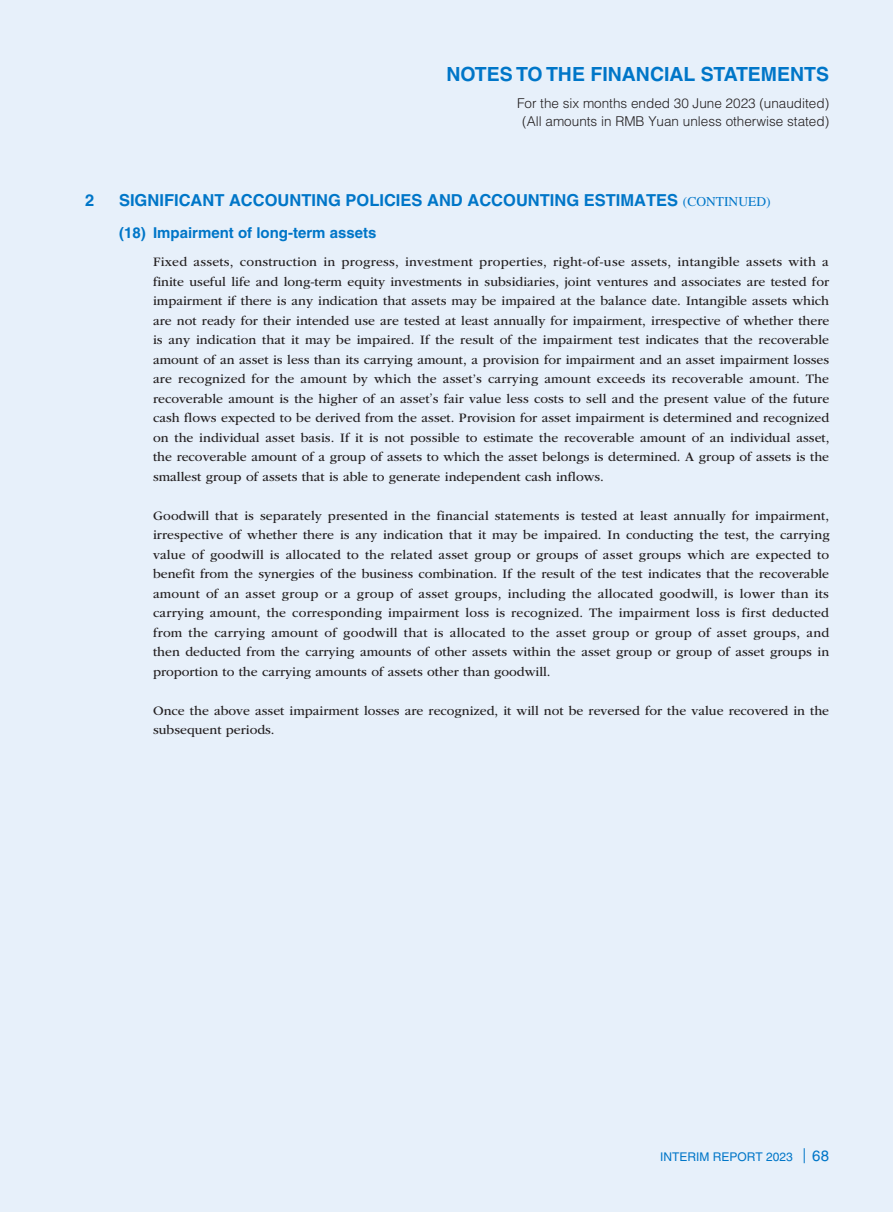
<style>
.page{position:relative;width:893px;height:1212px;background:#e7f0fa}
.page>*{position:absolute;margin:0;border:0;box-sizing:border-box;transform-origin:0 0}
.t1{font:700 19.5px "Helvetica LT Std";color:#0076c8}
.t2{font:700 16.5px "Helvetica LT Std";color:#0076c8}
.t3{font:700 15px "Helvetica LT Std";color:#0076c8}
.t4{font:15px "Helvetica LT Std";color:#0076c8}
.t5{font:13.5px/19.5px "ITC Garamond Std";color:#231f20}
.t6{font:13.5px "ITC Garamond Std";letter-spacing:.02em;color:#231f20}
.t7{font:300 13.5px/18px "Helvetica LT Std";color:#231f20;text-align:center}
.t8{font:13.5px "Times LT Std";color:#0076c8}
.t9{font:12px "Helvetica LT Std";color:#0076c8}
</style>
<div class="page">
<svg style="left:804px;top:1148px;width:1px;height:15px"></svg>
<h1 class="t1" style="left:446px;top:62px;width:384px">NOTES TO THE FINANCIAL STATEMENTS</h1>
<p class="t7" style="left:517px;top:94px;width:314px">For the six months ended 30 June 2023 (unaudited( (All amounts in RMB Yuan unless otherwise stated(</p>
<p class="t2" style="left:85px;top:190px;width:11px">2</p>
<p class="t2" style="left:119px;top:190px;width:561px">SIGNIFICANT ACCOUNTING POLICIES AND ACCOUNTING ESTIMATES</p>
<p class="t8" style="left:683px;top:194px;width:89px">(CONTINUED(</p>
<p class="t3" style="left:119px;top:224px;width:28px">(18)</p>
<p class="t3" style="left:153px;top:224px;width:225px">Impairment of long-term assets</p>
<p class="t5" style="left:153px;top:252px;width:678px">Fixed<br>finite useful life and long-term equity investments in subsidiaries, joint ventures and associates are tested for impairment if there is any indication that assets may be impaired at the balance date. Intangible assets which are not ready for their intended use are tested at least annually for impairment, irrespective of whether there is any indication that it may be impaired. If the result of the impairment test indicates that the recoverable amount of an asset is less than its carrying amount a, provision for impairment and an asset impairment losses are recognized for the amount by which the asset s’ carrying amount exceeds its recoverable amount. The recoverable amount is the higher of an asset s’ fair value less costs to sell and the present value of the future cash flows expected to be derived from the asset. Provision for asset impairment is determined and recognized on the individual asset basis. If it is not possible to estimate the recoverable amount of an individual asset, the recoverable amount of a group of assets to which the asset belongs is determined A. group of assets is the smallest group of assets that is able to generate independent cash inflows.</p>
<p class="t5" style="left:153px;top:506px;width:678px;text-align:right">Goodwill that is separately presented in the financial statements is tested at least annually for impairment, irrespective of whether there is any indication that it may be impaired. In conducting the test, the carrying value of goodwill is allocated to the related asset group or groups of asset groups which are expected to benefit from the synergies of the business combination. If the result of the test indicates that the recoverable its</p>
<p class="t6" style="left:553px;top:255px;width:73px">right-of-use</p>
<p class="t6" style="left:678px;top:255px;width:64px">intangible</p>
<p class="t5" style="left:788px;top:252px;width:29px">with</p>
<p class="t6" style="left:240px;top:255px;width:79px">construction</p>
<p class="t5" style="left:323px;top:252px;width:13px">in</p>
<p class="t6" style="left:405px;top:255px;width:69px">investment</p>
<p class="t6" style="left:479px;top:255px;width:69px">properties,</p>
<p class="t5" style="left:193px;top:252px;width:42px">assets,</p>
<p class="t5" style="left:631px;top:252px;width:42px">assets,</p>
<p class="t5" style="left:746px;top:252px;width:38px">assets</p>
<p class="t6" style="left:342px;top:255px;width:59px">progress,</p>
<p class="t5" style="left:822px;top:252px;width:8px">a</p>
<p class="t5" style="left:206px;top:584px;width:14px">of</p>
<p class="t5" style="left:400px;top:584px;width:14px">of</p>
<p class="t5" style="left:508px;top:584px;width:60px">including</p>
<p class="t5" style="left:572px;top:584px;width:21px">the</p>
<p class="t5" style="left:598px;top:584px;width:57px">allocated</p>
<p class="t5" style="left:660px;top:584px;width:60px">goodwill,</p>
<p class="t5" style="left:740px;top:584px;width:37px">lower</p>
<p class="t5" style="left:781px;top:584px;width:29px">than</p>
<p class="t5" style="left:724px;top:584px;width:11px">is</p>
<p class="t5" style="left:153px;top:584px;width:48px">amount</p>
<p class="t5" style="left:246px;top:584px;width:32px">asset</p>
<p class="t5" style="left:418px;top:584px;width:32px">asset</p>
<p class="t5" style="left:225px;top:584px;width:16px">an</p>
<p class="t5" style="left:282px;top:584px;width:38px">group</p>
<p class="t5" style="left:325px;top:584px;width:14px">or</p>
<p class="t5" style="left:357px;top:584px;width:38px">group</p>
<p class="t5" style="left:455px;top:584px;width:48px">groups,</p>
<p class="t5" style="left:344px;top:584px;width:8px">a</p>
<p class="t5" style="left:267px;top:603px;width:21px">the</p>
<p class="t5" style="left:292px;top:603px;width:91px">corresponding</p>
<p class="t5" style="left:466px;top:603px;width:25px">loss</p>
<p class="t5" style="left:511px;top:603px;width:73px">recognized.</p>
<p class="t5" style="left:589px;top:603px;width:25px">The</p>
<p class="t5" style="left:696px;top:603px;width:25px">loss</p>
<p class="t5" style="left:742px;top:603px;width:26px">first</p>
<p class="t5" style="left:772px;top:603px;width:58px">deducted</p>
<p class="t5" style="left:153px;top:603px;width:52px">carrying</p>
<p class="t5" style="left:388px;top:603px;width:73px">impairment</p>
<p class="t5" style="left:495px;top:603px;width:11px">is</p>
<p class="t5" style="left:619px;top:603px;width:73px">impairment</p>
<p class="t5" style="left:726px;top:603px;width:11px">is</p>
<p class="t5" style="left:210px;top:603px;width:52px">amount,</p>
<p class="t5" style="left:153px;top:623px;width:678px">from<br>then deducted from the carrying amounts of other assets within the asset group or group of asset groups in proportion to the carrying amounts of assets other than goodwill.</p>
<p class="t5" style="left:153px;top:701px;width:678px">Once the above asset impairment losses are recognized, it will not be reversed for the value recovered in the subsequent periods.</p>
<p class="t5" style="left:189px;top:623px;width:21px">the</p>
<p class="t5" style="left:325px;top:623px;width:14px">of</p>
<p class="t6" style="left:343px;top:625px;width:56px">goodwill</p>
<p class="t5" style="left:404px;top:623px;width:25px">that</p>
<p class="t6" style="left:450px;top:625px;width:57px">allocated</p>
<p class="t5" style="left:530px;top:623px;width:21px">the</p>
<p class="t5" style="left:698px;top:623px;width:14px">of</p>
<p class="t5" style="left:806px;top:623px;width:24px">and</p>
<p class="t6" style="left:214px;top:625px;width:52px">carrying</p>
<p class="t5" style="left:434px;top:623px;width:11px">is</p>
<p class="t5" style="left:271px;top:623px;width:48px">amount</p>
<p class="t5" style="left:512px;top:623px;width:14px">to</p>
<p class="t5" style="left:556px;top:623px;width:32px">asset</p>
<p class="t5" style="left:717px;top:623px;width:32px">asset</p>
<p class="t5" style="left:593px;top:623px;width:38px">group</p>
<p class="t5" style="left:636px;top:623px;width:15px">or</p>
<p class="t5" style="left:655px;top:623px;width:38px">group</p>
<p class="t5" style="left:753px;top:623px;width:48px">groups,</p>
<p class="t9" style="left:660px;top:1149px;width:134px">INTERIM REPORT 2023</p>
<p class="t4" style="left:812px;top:1147px;width:19px">68</p>
</div>
